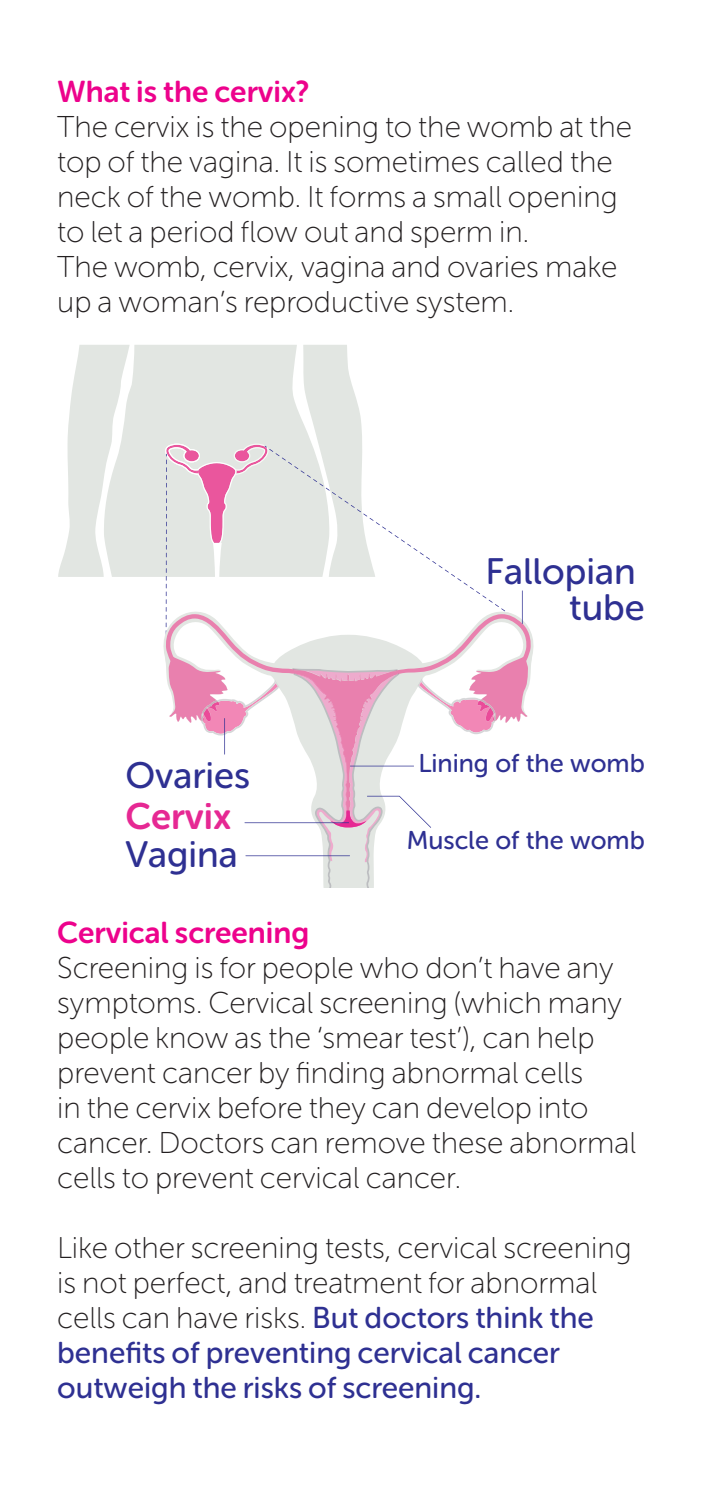
<style>
.page{position:relative;width:702px;height:1489px;background:#fff}
.page>*{position:absolute;margin:0;border:0;box-sizing:border-box;transform-origin:0 0}
.t1{font:36.5px/36.2px "Museo Sans Rounded 500";color:#2e3092;text-align:right}
.t2{font:36.5px "Museo Sans Rounded 700";color:#e62893}
.t3{font:30px/35px "Museo Sans Rounded 100";color:#231f20}
.t4{font:30px/35px "Museo Sans Rounded 500";color:#2e3092}
.t5{font:30px "Museo Sans Rounded 700";color:#ed028c}
.t6{font:25.5px "Museo Sans Rounded 500";color:#2e3092}
.s1{font-family:"Museo Sans Rounded 500";color:#2e3092}
</style>
<div class="page">
<div style="left:130px;top:345px;width:35px;height:232px;background:#e2e6e2"></div>
<svg style="left:58px;top:345px;width:72px;height:232px"></svg>
<svg style="left:165px;top:345px;width:338px;height:264px"></svg>
<svg style="left:165px;top:614px;width:366px;height:103px"></svg>
<svg style="left:169px;top:668px;width:358px;height:220px"></svg>
<svg style="left:522px;top:590px;width:1px;height:34px"></svg>
<p class="t5" style="left:57px;top:75px;width:254px">What is the cervix?</p>
<p class="t3" style="left:57px;top:110px;width:576px">The cervix is the opening to the womb at the top of the vagina. It is sometimes called the neck of the womb. It forms a small opening to let a period flow out and sperm in.<br>The womb, cervix, vagina and ovaries make up a woman’s reproductive system.</p>
<p class="t1" style="left:125px;top:758px;width:126px">Ovaries</p>
<p class="t2" style="left:125px;top:795px;width:107px">Cervix</p>
<p class="t1" style="left:125px;top:836px;width:114px">Vagina</p>
<p class="t1" style="left:485px;top:553px;width:161px">Fallopian tube</p>
<p class="t6" style="left:418px;top:749px;width:228px">Lining of the womb</p>
<p class="t6" style="left:406px;top:826px;width:240px">Muscle of the womb</p>
<p class="t5" style="left:57px;top:915px;width:253px">Cervical screening</p>
<p class="t3" style="left:57px;top:950px;width:580px">Screening is for people who don’t have any symptoms. Cervical screening (which many people know as the ‘smear test’), can help prevent cancer by finding abnormal cells<br>in the cervix before they can develop into cancer. Doctors can remove these abnormal cells to prevent cervical cancer.</p>
<p class="t3" style="left:57px;top:1230px;width:576px">Like other screening tests, cervical screening is not perfect, and treatment for abnormal cells can have risks. <span class="s1">But doctors think the</span></p>
<p class="t4" style="left:57px;top:1335px;width:504px">benefits of preventing cervical cancer outweigh the risks of screening.</p>
</div>
